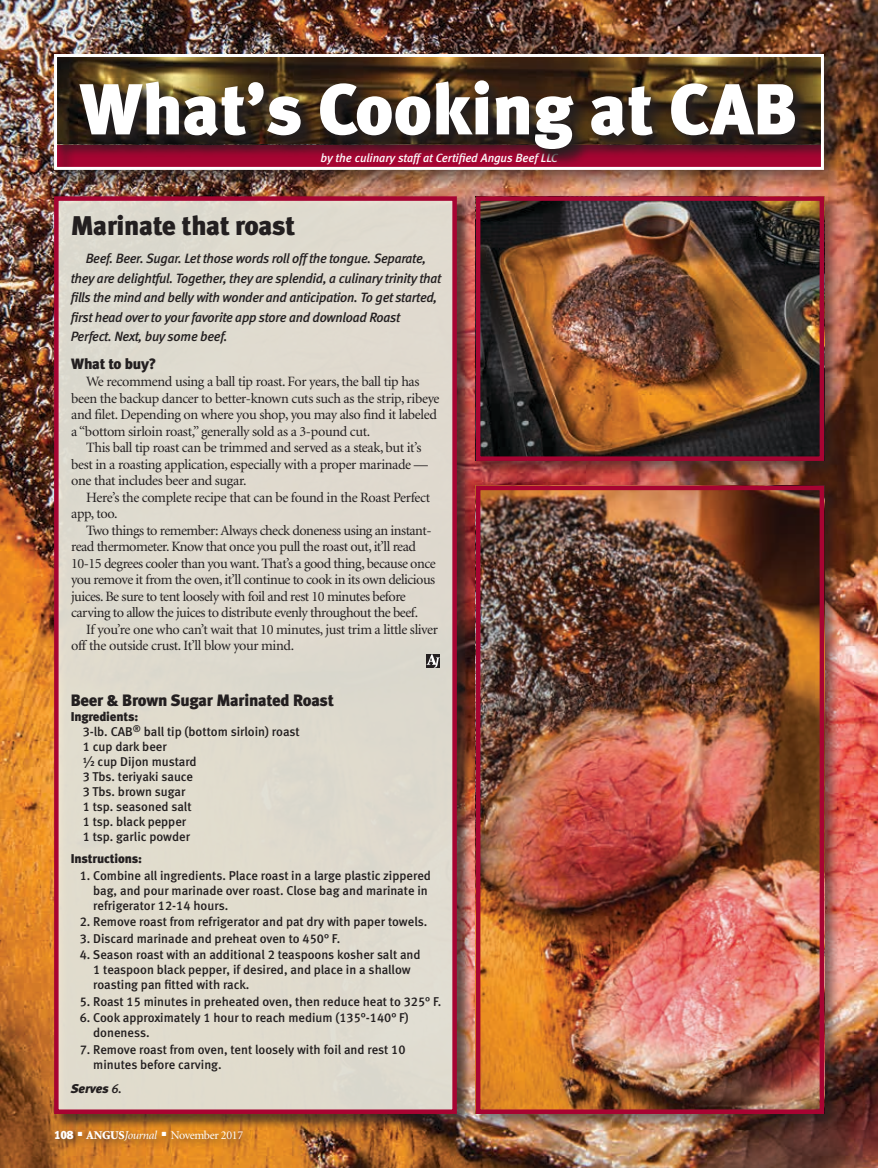
<style>
.page{position:relative;width:878px;height:1168px;background:#fff}
.page>*{position:absolute;margin:0;border:0;box-sizing:border-box;transform-origin:0 0}
.t1{font:72px "Meta Black LF";color:#fff}
.column_headline{font:27px "Meta Black LF";letter-spacing:-.015em;color:#231f20}
.table_headline{font:16.5px "Meta Black LF";letter-spacing:-.015em;color:#231f20}
.subhead{font:15px "Meta Black LF";letter-spacing:-.015em;color:#231f20}
.body_text{font:14.25px/16.5px "Minion";letter-spacing:-.03em;color:#231f20}
.column_intro{font:italic 13.5px/19.5px "Meta Medium LF";letter-spacing:-.02em;color:#231f20}
.table_text{font:12.75px/15px "Meta Medium LF";color:#231f20}
.table_subheads{font:12.75px "Meta Black LF";letter-spacing:-.01em;color:#231f20}
.table_text-2{font:italic 12.75px "Meta Black LF";color:#231f20}
.byline{font:italic 12px "Meta Medium LF";letter-spacing:-.01em;color:#fff}
.t2{font:12px "Minion";letter-spacing:-.03em;color:#fff}
.s1{font-family:"Meta Medium LF"}
.s2{font-family:"Meta Black LF"}
.s3{font-weight:900}
.s4{font-style:italic}
</style>
<div class="page">
<img style="left:0;top:0;width:878px;height:1168px">
<div style="left:53px;top:195px;width:419px;height:935px;background:#231f20;opacity:.75"></div>
<div style="left:56px;top:199px;width:398px;height:913px;background:#dfdbce"></div>
<div style="left:54px;top:196px;width:403px;height:918px;border:4px solid #a70432"></div>
<div style="left:52px;top:52px;width:786px;height:106px;background:#231f20;opacity:.6"></div>
<div style="left:56px;top:56px;width:786px;height:133px;background:#231f20;opacity:.6"></div>
<div style="left:54px;top:54px;width:770px;height:116px;border:3px solid #fff"></div>
<div style="left:83px;top:83px;width:730px;height:85px;background:#231f20;opacity:.6"></div>
<svg style="left:77px;top:77px;width:730px;height:84px;background:#46241f"></svg>
<div style="left:473px;top:194px;width:367px;height:283px;background:#231f20;opacity:.55"></div>
<img style="left:481px;top:201px;width:338px;height:255px">
<div style="left:476px;top:196px;width:348px;height:265px;border:4px solid #a70432"></div>
<div style="left:473px;top:483px;width:367px;height:647px;background:#231f20;opacity:.55"></div>
<img style="left:481px;top:491px;width:338px;height:618px">
<div style="left:476px;top:486px;width:348px;height:628px;border:4px solid #a70432"></div>
<svg style="left:426px;top:654px;width:14px;height:14px"></svg>
<div style="left:50px;top:1125px;width:203px;height:25px;background:#231f20;opacity:.75"></div>
<p class="t1" style="left:80px;top:66px;width:718px">What’s Cooking at CAB</p>
<p class="byline" style="left:320px;top:151px;width:239px">by the culinary staff at Certified Angus Beef LLC</p>
<p class="column_headline" style="left:71px;top:209px;width:226px">Marinate that roast</p>
<p class="column_intro" style="left:71px;top:249px;width:372px;text-indent:15px">Beef. Beer. Sugar. Let those words roll off the tongue. Separate, they are delightful. Together, they are splendid, a culinary trinity that fills the mind and belly with wonder and anticipation. To get started, first head over to your favorite app store and download Roast Perfect. Next, buy some beef.</p>
<p class="subhead" style="left:71px;top:355px;width:87px">What to buy?</p>
<p class="body_text" style="left:71px;top:374px;width:370px;text-indent:15px">We recommend using a ball tip roast. For years, the ball tip has been the backup dancer to better-known cuts such as the strip, ribeye and filet. Depending on where you shop, you may also find it labeled a “bottom sirloin roast,” generally sold as a 3-pound cut.</p>
<p class="body_text" style="left:71px;top:440px;width:358px;text-indent:15px">This ball tip roast can be trimmed and served as a steak, but it’s best in a roasting application, especially with a proper marinade — one that includes beer and sugar.</p>
<p class="body_text" style="left:71px;top:489px;width:360px;text-indent:15px">Here’s the complete recipe that can be found in the Roast Perfect app, too.</p>
<p class="body_text" style="left:71px;top:522px;width:366px;text-indent:15px">Two things to remember: Always check doneness using an instant&shy;read thermometer. Know that once you pull the roast out, it’ll read 10-15 degrees cooler than you want. That’s a good thing, because once you remove it from the oven, it’ll continue to cook in its own delicious juices. Be sure to tent loosely with foil and rest 10 minutes before carving to allow the juices to distribute evenly throughout the beef.</p>
<p class="body_text" style="left:71px;top:621px;width:368px;text-indent:15px">If you’re one who can’t wait that 10 minutes, just trim a little sliver off the outside crust. It’ll blow your mind.</p>
<p class="table_headline" style="left:71px;top:690px;width:265px">Beer &amp; Brown Sugar Marinated Roast</p>
<p class="table_subheads" style="left:71px;top:709px;width:69px">Ingredients:</p>
<p class="table_text" style="left:83px;top:724px;width:218px">3-lb. CAB<sup>®</sup> ball tip (bottom sirloin) roast</p>
<p class="table_text" style="left:83px;top:739px;width:86px">1 cup dark beer</p>
<p class="table_text" style="left:83px;top:754px;width:115px">½ cup Dijon mustard</p>
<p class="table_text" style="left:83px;top:769px;width:112px">3 Tbs. teriyaki sauce</p>
<p class="table_text" style="left:83px;top:784px;width:104px">3 Tbs. brown sugar</p>
<p class="table_text" style="left:83px;top:799px;width:110px">1 tsp. seasoned salt</p>
<p class="table_text" style="left:83px;top:814px;width:105px">1 tsp. black pepper</p>
<p class="table_text" style="left:83px;top:829px;width:109px">1 tsp. garlic powder</p>
<p class="table_subheads" style="left:71px;top:851px;width:73px">Instructions:</p>
<p class="table_text" style="left:93px;top:868px;width:339px;text-indent:-14px">1. Combine all ingredients. Place roast in a large plastic zippered bag, and pour marinade over roast. Close bag and marinate in refrigerator 12-14 hours.</p>
<p class="table_text" style="left:80px;top:914px;width:349px">2. Remove roast from refrigerator and pat dry with paper towels.</p>
<p class="table_text" style="left:80px;top:931px;width:262px">3. Discard marinade and preheat oven to 450° F.</p>
<p class="table_text" style="left:93px;top:947px;width:329px;text-indent:-14px">4. Season roast with an additional 2 teaspoons kosher salt and<br>1 teaspoon black pepper, if desired, and place in a shallow roasting pan fitted with rack.</p>
<p class="table_text" style="left:80px;top:994px;width:363px">5. Roast 15 minutes in preheated oven, then reduce heat to 325° F.</p>
<p class="table_text" style="left:93px;top:1010px;width:317px;text-indent:-14px">6. Cook approximately 1 hour to reach medium (135°-140° F) doneness.</p>
<p class="table_text" style="left:93px;top:1042px;width:314px;text-indent:-14px">7. Remove roast from oven, tent loosely with foil and rest 10 minutes before carving.</p>
<p class="table_text-2" style="left:71px;top:1081px;width:53px">Serves <span class="s1">6.</span></p>
<p class="t2" style="left:54px;top:1129px;width:190px"><span class="s2">108</span> ■ <span class="s3">ANGUS</span><span class="s4">Journal</span> ■ November 2017</p>
</div>
